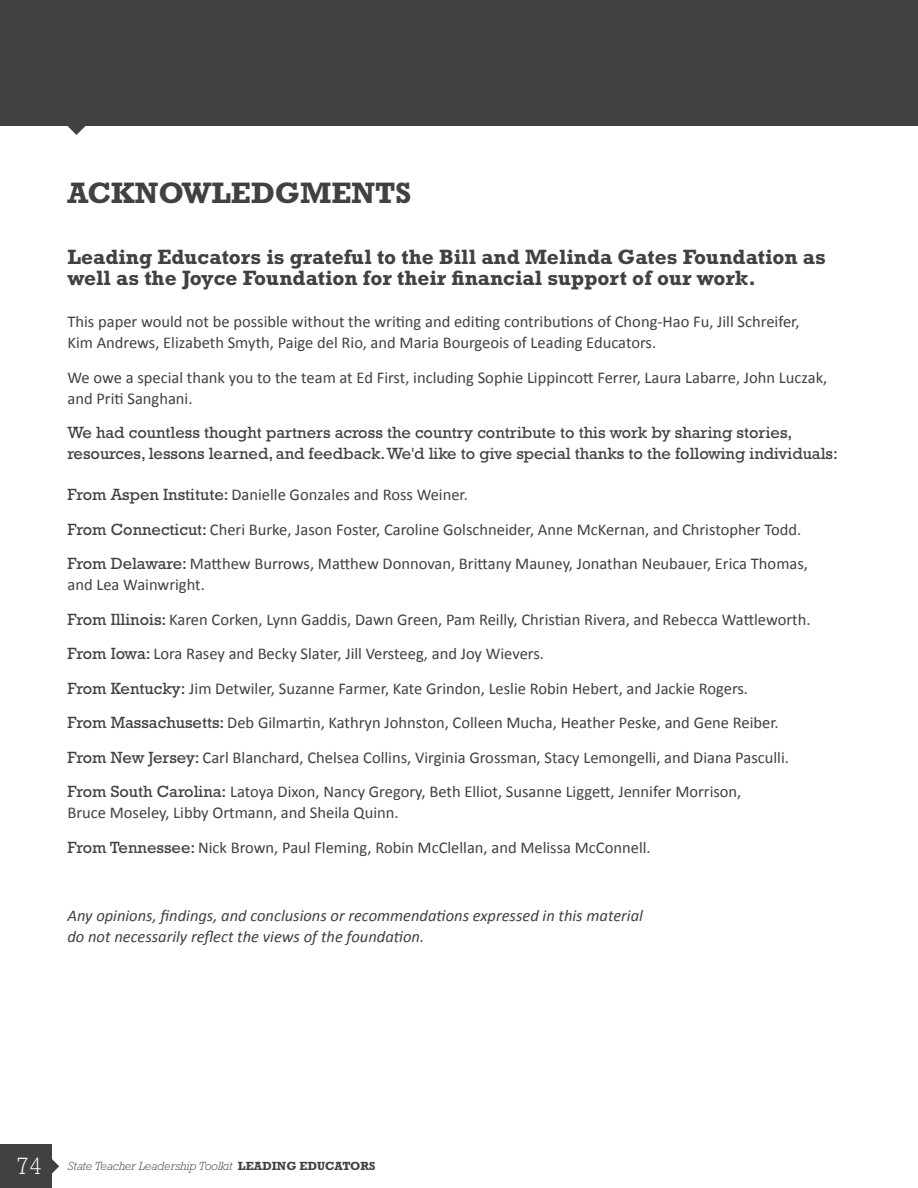
<style>
.page{position:relative;width:918px;height:1188px;background:#fff}
.page>*{position:absolute;margin:0;border:0;box-sizing:border-box;transform-origin:0 0}
.t1{font:700 30px "Rockwell Std";color:#414042}
.t2{font:700 21px/21px "Rockwell Std";color:#414042}
.t3{font:16.5px/34.5px "Calibri";color:#414042}
.t4{font:16.5px/21px "Rockwell Std";color:#414042}
.t5{font:italic 16.5px/21px "Calibri";color:#414042}
.t6{font:italic 300 12px "Rockwell Std";color:#414042}
.s1{font-family:"Rockwell Std"}
.s2{font-style:normal;font-size:24px;color:#fff}
.s3{font-weight:700;font-style:normal}
</style>
<div class="page">
<div style="left:0;top:1144px;width:52px;height:44px;background:#414042"></div>
<svg style="left:52px;top:1159px;width:7px;height:15px"></svg>
<div style="left:0;top:0;width:918px;height:112px;background:#414042"></div>
<div style="left:0;top:112px;width:918px;height:14px;background:#414042"></div>
<svg style="left:68px;top:126px;width:17px;height:9px"></svg>
<h1 class="t1" style="left:68px;top:175px;width:346px">ACKNOWLEDGMENTS</h1>
<p class="t2" style="left:68px;top:246px;width:760px">Leading Educators is grateful to the Bill and Melinda Gates Foundation as well as the Joyce Foundation for their financial support of our work.</p>
<p class="t3" style="left:68px;top:311px;width:734px;line-height:21px">This paper would not be possible without the writing and editing contributions of Chong-Hao Fu, Jill Schreifer,<br>Kim Andrews, Elizabeth Smyth, Paige del Rio, and Maria Bourgeois of Leading Educators.</p>
<p class="t3" style="left:68px;top:367px;width:761px;line-height:21px">We owe a special thank you to the team at Ed First, including Sophie Lippincott Ferrer, Laura Labarre, John Luczak, and Priti Sanghani.</p>
<p class="t4" style="left:68px;top:422px;width:772px">We had countless thought partners across the country contribute to this work by sharing stories, resources, lessons learned, and feedback. We'd like to give special thanks to the following individuals:</p>
<p class="t3" style="left:68px;top:478px;width:742px"><span class="s1">From Aspen Institute:</span> Danielle Gonzales and Ross Weiner.<br><span class="s1">From Connecticut:</span> Cheri Burke, Jason Foster, Caroline Golschneider, Anne McKernan, and Christopher Todd.<br><span class="s1">From Delaware:</span> Matthew Burrows, Matthew Donnovan, Brittany Mauney, Jonathan Neubauer, Erica Thomas,</p>
<p class="t3" style="left:68px;top:568px;width:744px">and Lea Wainwright.<br><span class="s1">From Illinois:</span> Karen Corken, Lynn Gaddis, Dawn Green, Pam Reilly, Christian Rivera, and Rebecca Wattleworth.<br><span class="s1">From Iowa:</span> Lora Rasey and Becky Slater, Jill Versteeg, and Joy Wievers.<br><span class="s1">From Kentucky:</span> Jim Detwiler, Suzanne Farmer, Kate Grindon, Leslie Robin Hebert, and Jackie Rogers.<br><span class="s1">From Massachusetts:</span> Deb Gilmartin, Kathryn Johnston, Colleen Mucha, Heather Peske, and Gene Reiber.<br><span class="s1">From New Jersey:</span> Carl Blanchard, Chelsea Collins, Virginia Grossman, Stacy Lemongelli, and Diana Pasculli.<br><span class="s1">From South Carolina:</span> Latoya Dixon, Nancy Gregory, Beth Elliot, Susanne Liggett, Jennifer Morrison,</p>
<p class="t3" style="left:68px;top:796px;width:585px">Bruce Moseley, Libby Ortmann, and Sheila Quinn.<br><span class="s1">From Tennessee:</span> Nick Brown, Paul Fleming, Robin McClellan, and Melissa McConnell.</p>
<p class="t5" style="left:68px;top:905px;width:577px">Any opinions, findings, and conclusions or recommendations expressed in this material do not necessarily reflect the views of the foundation.</p>
<p class="t6" style="left:17px;top:1159px;width:361px"><span class="s2">74</span> State Teacher Leadership Toolkit <span class="s3">LEADING EDUCATORS</span></p>
</div>
